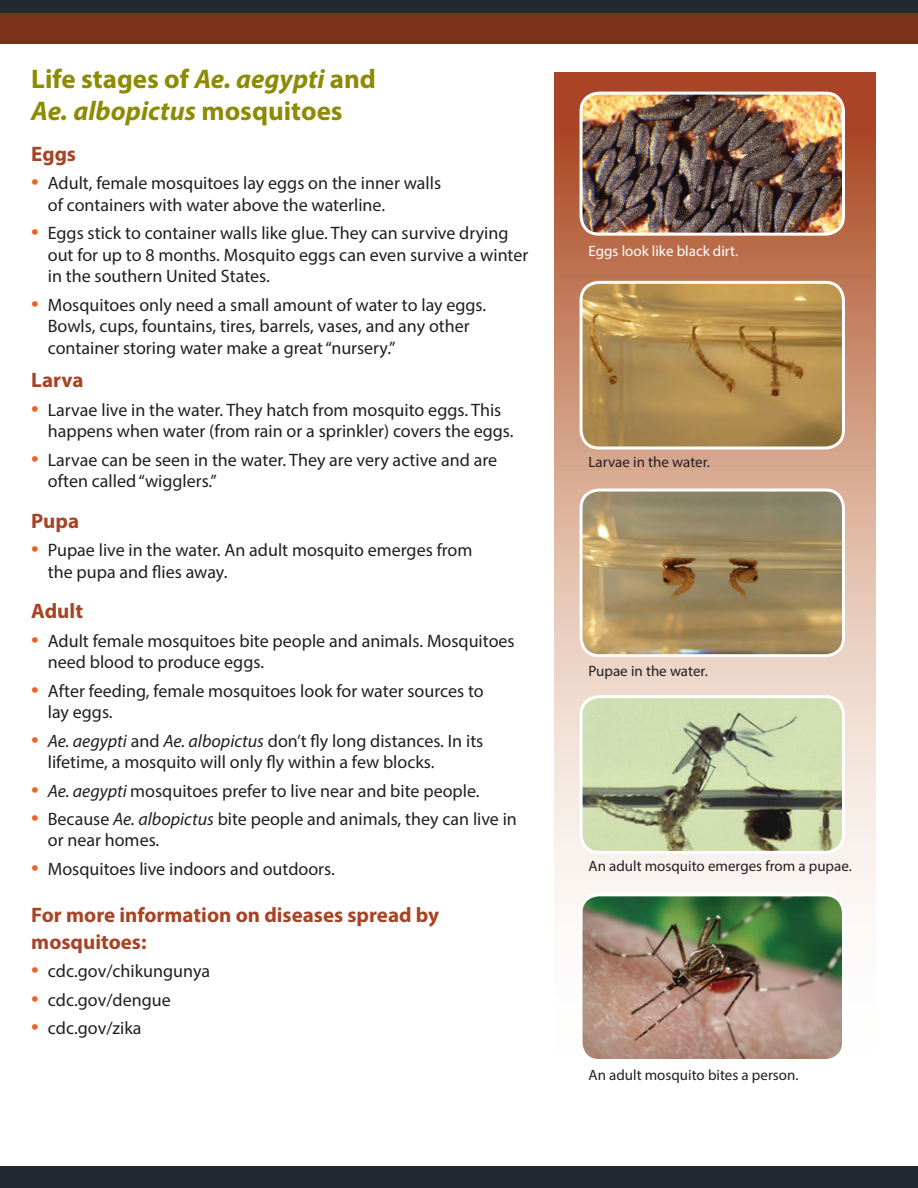
<style>
.page{position:relative;width:918px;height:1188px;background:#fff}
.page>*{position:absolute;margin:0;border:0;box-sizing:border-box;transform-origin:0 0}
.H2-1{font:700 27px/32.4px "Myriad Pro";color:#8d8b02}
.t1{font:700 21px/27px "Myriad Pro";color:#a84325}
.t2{font:18px/21.6px "Myriad Pro";color:#231f20}
.t3{font:15px "Myriad Pro";color:#231f20}
.t4{font:15px "Myriad Pro";color:#fff}
.s1{font-style:italic}
.s2{font-size:27px;color:#f16122}
</style>
<div class="page">
<div style="left:0;top:0;width:918px;height:43px;background:#783219"></div>
<div style="left:0;top:0;width:918px;height:13px;background:#212830"></div>
<div style="left:0;top:1166px;width:918px;height:22px;background:#212830"></div>
<svg style="left:554px;top:72px;width:321px;height:832px;background:#d7a893"></svg>
<img style="left:581px;top:93px;width:262px;height:141px">
<div style="left:580px;top:92px;width:265px;height:144px;border:3px solid #fff;border-radius:18px"></div>
<img style="left:581px;top:282px;width:262px;height:166px">
<div style="left:580px;top:281px;width:265px;height:169px;border:3px solid #fff;border-radius:18px"></div>
<img style="left:581px;top:490px;width:262px;height:166px">
<div style="left:580px;top:489px;width:265px;height:168px;border:3px solid #fff;border-radius:18px"></div>
<img style="left:581px;top:697px;width:262px;height:155px">
<div style="left:580px;top:695px;width:265px;height:159px;border:3px solid #fff;border-radius:18px"></div>
<img style="left:581px;top:895px;width:262px;height:163px">
<div style="left:580px;top:893px;width:265px;height:169px;border:3px solid #fff;border-radius:18px"></div>
<p class="H2-1" style="left:31px;top:62px;width:346px">Life stages of <span class="s1">Ae. aegypti</span> and<br><span class="s1">Ae. albopictus</span> mosquitoes</p>
<h2 class="t1" style="left:31px;top:139px;width:46px">Eggs</h2>
<p class="t2" style="left:48px;top:172px;width:395px;text-indent:-16px"><span class="s2">•</span> Adult, female mosquitoes lay eggs on the inner walls of containers with water above the waterline.</p>
<p class="t2" style="left:48px;top:222px;width:482px;text-indent:-16px"><span class="s2">•</span> Eggs stick to container walls like glue. They can survive drying out for up to 8 months. Mosquito eggs can even survive a winter in the southern United States.</p>
<p class="t2" style="left:48px;top:293px;width:440px;text-indent:-16px"><span class="s2">•</span> Mosquitoes only need a small amount of water to lay eggs.<br>Bowls, cups, fountains, tires, barrels, vases, and any other container storing water make a great “nursery.”</p>
<h2 class="t1" style="left:31px;top:366px;width:54px">Larva</h2>
<p class="t2" style="left:48px;top:399px;width:467px;text-indent:-16px"><span class="s2">•</span> Larvae live in the water. They hatch from mosquito eggs. This happens when water (from rain or a sprinkler) covers the eggs.</p>
<p class="t2" style="left:48px;top:449px;width:451px;text-indent:-16px"><span class="s2">•</span> Larvae can be seen in the water. They are very active and are often called “wigglers.”</p>
<h2 class="t1" style="left:31px;top:507px;width:49px">Pupa</h2>
<p class="t2" style="left:48px;top:539px;width:426px;text-indent:-16px"><span class="s2">•</span> Pupae live in the water. An adult mosquito emerges from the pupa and flies away.</p>
<h2 class="t1" style="left:31px;top:597px;width:53px">Adult</h2>
<p class="t2" style="left:48px;top:630px;width:468px;text-indent:-16px"><span class="s2">•</span> Adult female mosquitoes bite people and animals. Mosquitoes need blood to produce eggs.</p>
<p class="t2" style="left:48px;top:679px;width:437px;text-indent:-16px"><span class="s2">•</span> After feeding, female mosquitoes look for water sources to lay eggs.</p>
<p class="t2" style="left:48px;top:729px;width:437px;text-indent:-16px"><span class="s2">•</span> <span class="s1">Ae. aegypti</span> and <span class="s1">Ae. albopictus</span> don’t fly long distances. In its lifetime, a mosquito will only fly within a few blocks.</p>
<p class="t2" style="left:31px;top:779px;width:450px"><span class="s2">•</span> <span class="s1">Ae. aegypti</span> mosquitoes prefer to live near and bite people.</p>
<p class="t2" style="left:48px;top:808px;width:471px;text-indent:-16px"><span class="s2">•</span> Because <span class="s1">Ae. albopictus</span> bite people and animals, they can live in or near homes.</p>
<p class="t2" style="left:31px;top:858px;width:305px"><span class="s2">•</span> Mosquitoes live indoors and outdoors.</p>
<h2 class="t1" style="left:31px;top:901px;width:409px">For more information on diseases spread by mosquitoes:</h2>
<p class="t2" style="left:31px;top:960px;width:181px"><span class="s2">•</span> cdc.gov/chikungunya</p>
<p class="t2" style="left:31px;top:989px;width:141px"><span class="s2">•</span> cdc.gov/dengue</p>
<p class="t2" style="left:31px;top:1017px;width:112px"><span class="s2">•</span> cdc.gov/zika</p>
<p class="t4" style="left:589px;top:242px;width:151px">Eggs look like black dirt.</p>
<p class="t3" style="left:589px;top:453px;width:123px">Larvae in the water.</p>
<p class="t3" style="left:589px;top:662px;width:121px">Pupae in the water.</p>
<p class="t3" style="left:589px;top:857px;width:265px">An adult mosquito emerges from a pupae.</p>
<p class="t3" style="left:589px;top:1066px;width:211px">An adult mosquito bites a person.</p>
</div>
